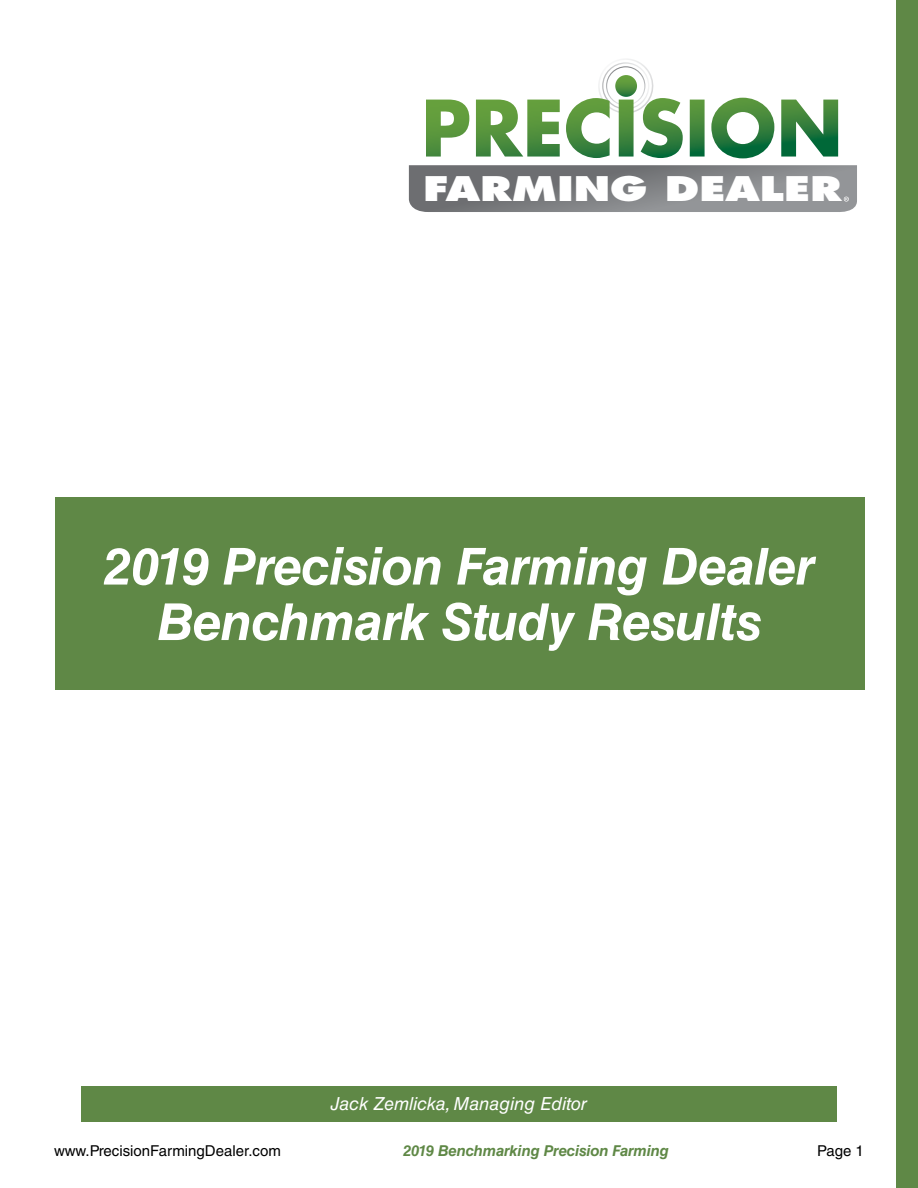
<style>
.page{position:relative;width:918px;height:1188px;background:#fff}
.page>*{position:absolute;margin:0;border:0;box-sizing:border-box;transform-origin:0 0}
.t1{font:italic 700 51px/55.5px "Helvetica LT Std";letter-spacing:-.01em;color:#fff;text-align:center}
.t2{font:800 33px "Futura";color:#fff;scale:1.27 1}
.t3{font:italic 18px "Helvetica LT Std";color:#fff}
.t4{font:15px "Helvetica LT Std";color:#000}
.t5{font:italic 700 15px "Helvetica LT Std";letter-spacing:-.01em;color:#5f8846}
</style>
<div class="page">
<svg style="left:426px;top:100px;width:43px;height:57px"></svg>
<svg style="left:476px;top:100px;width:84px;height:57px"></svg>
<svg style="left:566px;top:59px;width:117px;height:99px"></svg>
<svg style="left:690px;top:100px;width:15px;height:57px"></svg>
<svg style="left:711px;top:98px;width:63px;height:60px"></svg>
<svg style="left:781px;top:100px;width:57px;height:57px"></svg>
<svg style="left:409px;top:165px;width:448px;height:47px;background:#7f8184"></svg>
<div style="left:81px;top:1086px;width:756px;height:36px;background:#5f8846"></div>
<div style="left:55px;top:498px;width:810px;height:192px;background:#5f8846"></div>
<div style="left:896px;top:0;width:22px;height:1188px;background:#5f8846"></div>
<p class="t2" style="left:423px;top:169px;width:331px">FARMING DEALER</p>
<p class="t1" style="left:103px;top:538px;width:714px">2019 Precision Farming Dealer<br>Benchmark Study Results</p>
<p class="t3" style="left:331px;top:1094px;width:258px">Jack Zemlicka, Managing Editor</p>
<p class="t4" style="left:54px;top:1143px;width:228px">www.PrecisionFarmingDealer.com</p>
<p class="t5" style="left:403px;top:1142px;width:267px">2019 Benchmarking Precision Farming</p>
<p class="t4" style="left:817px;top:1143px;width:48px">Page 1</p>
</div>
